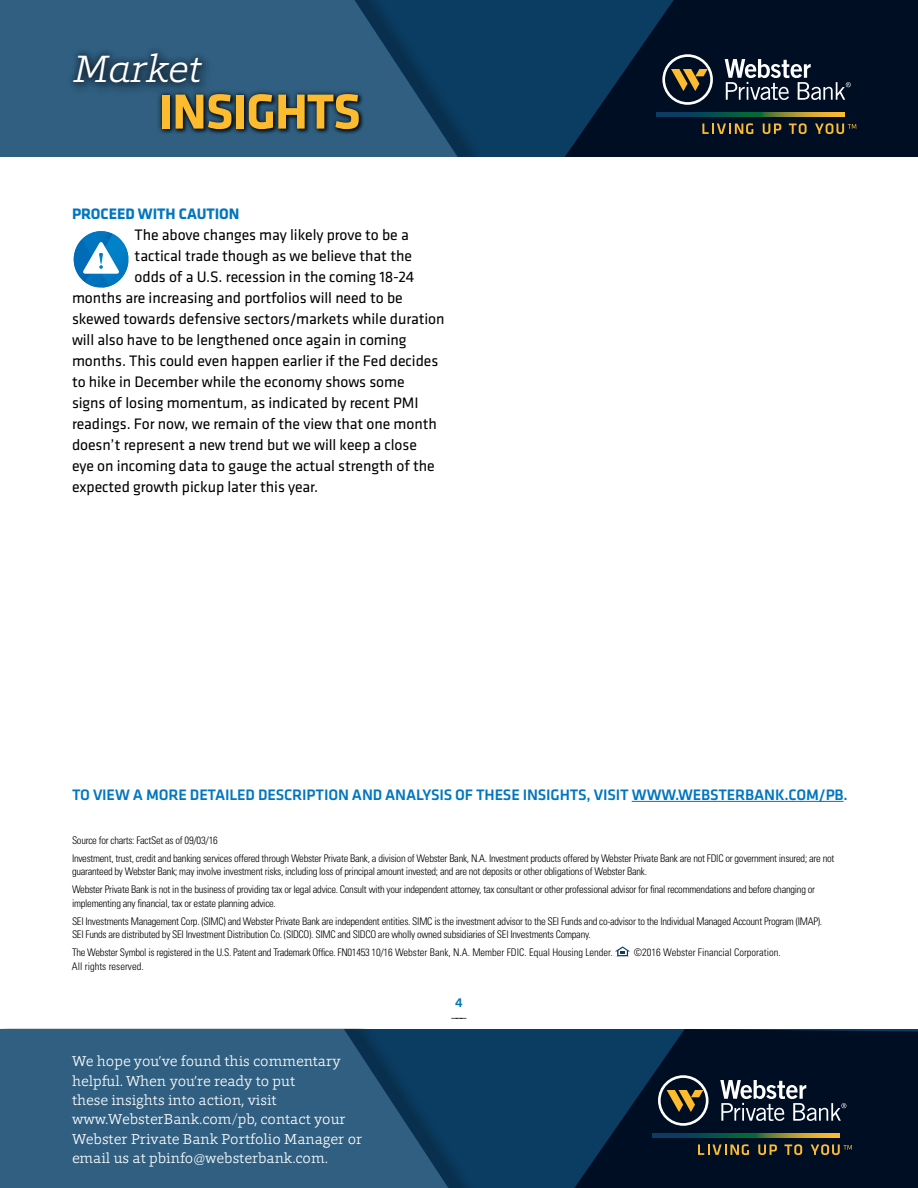
<style>
.page{position:relative;width:918px;height:1188px;background:#fff}
.page>*{position:absolute;margin:0;border:0;box-sizing:border-box;transform-origin:0 0}
.t1{font:700 51px "Klavika";letter-spacing:-.02em;color:#fdbb30}
.t2{font:italic 300 38.85px "Foro";letter-spacing:-.02em;color:#fff}
.t3{font:15.75px "Klavika";letter-spacing:-.005em;color:#000}
.t4{font:500 15.75px "Klavika";letter-spacing:-.01em;color:#0076c0}
.t5{font:700 15.75px "Klavika";letter-spacing:-.005em;color:#0076c0}
.t6{font:300 14.55px/19.5px "Foro";color:#fff}
.t7{font:300 13.35px "Klavika";color:#000}
.t8{font:500 13.35px "Klavika";color:#0076c0}
.t9{font:300 condensed 10.5px/18px "Univers LT Std";letter-spacing:-.025em;color:#000}
.t10{font:300 condensed 10.5px "Univers LT Std";color:#000}
</style>
<div class="page">
<div style="left:0;top:0;width:918px;height:157px;background:#0b3c61"></div>
<svg style="left:0;top:0;width:458px;height:157px;background:#2a597b"></svg>
<div style="left:67px;top:46px;width:148px;height:50px;background:#2f5d7f"></div>
<div style="left:66px;top:46px;width:143px;height:44px;background:#000;opacity:.46"></div>
<div style="left:156px;top:88px;width:209px;height:47px;background:#000;opacity:.53"></div>
<svg style="left:565px;top:0;width:353px;height:157px;fill:#000e24"></svg>
<svg style="left:657px;top:113px;width:187px;height:3px"></svg>
<svg style="left:702px;top:123px;width:51px;height:11px"></svg>
<svg style="left:763px;top:124px;width:18px;height:10px"></svg>
<svg style="left:789px;top:123px;width:18px;height:11px"></svg>
<svg style="left:815px;top:123px;width:41px;height:11px"></svg>
<svg style="left:662px;top:54px;width:51px;height:51px;background:#4a4a46"></svg>
<svg style="left:725px;top:59px;width:126px;height:41px;background:#424c5c"></svg>
<div style="left:0;top:1029px;width:918px;height:159px;background:#0b3c61"></div>
<svg style="left:574px;top:1029px;width:344px;height:159px;fill:#000e24"></svg>
<svg style="left:0;top:1028px;width:466px;height:160px"></svg>
<svg style="left:0;top:1029px;width:458px;height:159px;background:#2a597b"></svg>
<svg style="left:653px;top:1134px;width:187px;height:3px"></svg>
<svg style="left:698px;top:1144px;width:51px;height:11px"></svg>
<svg style="left:758px;top:1144px;width:19px;height:11px"></svg>
<svg style="left:784px;top:1144px;width:18px;height:11px"></svg>
<svg style="left:811px;top:1144px;width:41px;height:11px"></svg>
<svg style="left:658px;top:1075px;width:51px;height:51px;background:#4a4a46"></svg>
<svg style="left:720px;top:1080px;width:126px;height:41px;background:#424c5c"></svg>
<hr style="left:632px;top:801px;width:212px;height:1px;background:#0076c0">
<svg style="left:615px;top:946px;width:15px;height:10px"></svg>
<svg style="left:74px;top:231px;width:54px;height:57px"></svg>
<h2 class="t2" style="left:73px;top:44px;width:129px">Market</h2>
<h1 class="t1" style="left:158px;top:75px;width:204px">INSIGHTS</h1>
<h3 class="t5" style="left:72px;top:202px;width:169px">PROCEED WITH CAUTION</h3>
<h3 class="t3" style="left:135px;top:224px;width:276px">The above changes may likely prove to be a</h3>
<h3 class="t3" style="left:135px;top:245px;width:279px">tactical trade though as we believe that the</h3>
<h3 class="t3" style="left:135px;top:266px;width:281px">odds of a U.S. recession in the coming 18-24</h3>
<h3 class="t3" style="left:72px;top:287px;width:332px">months are increasing and portfolios will need to be</h3>
<h3 class="t3" style="left:72px;top:308px;width:374px">skewed towards defensive sectors/markets while duration</h3>
<h3 class="t3" style="left:72px;top:329px;width:336px">will also have to be lengthened once again in coming</h3>
<h3 class="t3" style="left:72px;top:350px;width:368px">months. This could even happen earlier if the Fed decides</h3>
<h3 class="t3" style="left:72px;top:371px;width:334px">to hike in December while the economy shows some</h3>
<h3 class="t3" style="left:72px;top:392px;width:348px">signs of losing momentum, as indicated by recent PMI</h3>
<h3 class="t3" style="left:72px;top:413px;width:366px">readings. For now, we remain of the view that one month</h3>
<h3 class="t3" style="left:72px;top:434px;width:346px">doesn’t represent a new trend but we will keep a close</h3>
<h3 class="t3" style="left:72px;top:455px;width:364px">eye on incoming data to gauge the actual strength of the</h3>
<h3 class="t3" style="left:72px;top:476px;width:248px">expected growth pickup later this year.</h3>
<h3 class="t4" style="left:72px;top:784px;width:777px">TO VIEW A MORE DETAILED DESCRIPTION AND ANALYSIS OF THESE INSIGHTS, VISIT WWW.WEBSTERBANK.COM/PB.</h3>
<p class="t9" style="left:72px;top:831px;width:764px">Source for charts: FactSet as of 09/03/16<br>Investment, trust, credit and banking services offered through Webster Private Bank, a division of Webster Bank, N.A. Investment products offered by Webster Private Bank are not FDIC or government insured; are not</p>
<p class="t9" style="left:72px;top:863px;width:745px">guaranteed by Webster Bank; may involve investment risks, including loss of principal amount invested; and are not deposits or other obligations of Webster Bank.<br>Webster Private Bank is not in the business of providing tax or legal advice. Consult with your independent attorney, tax consultant or other professional advisor for final recommendations and before changing or</p>
<p class="t9" style="left:72px;top:894px;width:752px">implementing any financial, tax or estate planning advice.<br>SEI Investments Management Corp. (SIMC) and Webster Private Bank are independent entities. SIMC is the investment advisor to the SEI Funds and co-advisor to the Individual Managed Account Program (IMAP).</p>
<p class="t9" style="left:72px;top:926px;width:542px">SEI Funds are distributed by SEI Investment Distribution Co. (SIDCO). SIMC and SIDCO are wholly owned subsidiaries of SEI Investments Company.<br>The Webster Symbol is registered in the U.S. Patent and Trademark Office. FN01453 10/16 Webster Bank, N.A. Member FDIC. Equal Housing Lender.</p>
<p class="t10" style="left:634px;top:946px;width:148px">©2016 Webster Financial Corporation.</p>
<p class="t10" style="left:72px;top:960px;width:73px">All rights reserved.</p>
<h3 class="t6" style="left:72px;top:1051px;width:292px">We hope you’ve found this commentary helpful. When you’re ready to put<br>these insights into action, visit www.WebsterBank.com/pb, contact your Webster Private Bank Portfolio Manager or email us at pbinfo@websterbank.com.</h3>
<p class="t8" style="left:455px;top:994px;width:9px">4</p>
<p class="t7" style="left:451px;top:1009px;width:18px">———</p>
</div>
